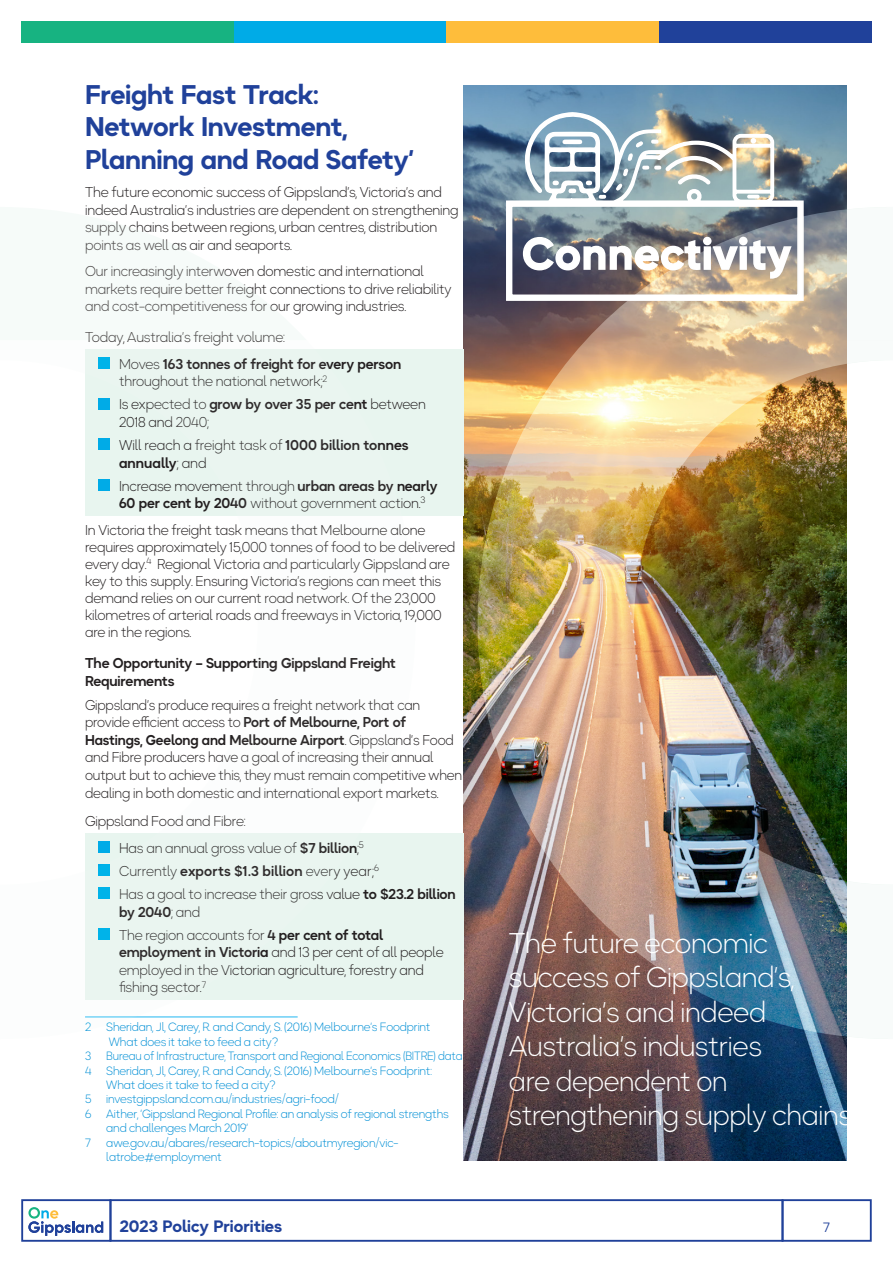
<style>
.page{position:relative;width:893px;height:1263px;background:#fff}
.page>*{position:absolute;margin:0;border:0;box-sizing:border-box;transform-origin:0 0}
.t1{font:300 28.5px/34.5px "Okta Neue";letter-spacing:-.01em;color:#fff}
.t2{font:700 27px/32.4px "Okta Neue";letter-spacing:-.01em;color:#20419a}
.t3{font:700 16.5px "Okta Neue";color:#20419a}
.t4{font:300 14.25px/17.7px "Okta Neue";letter-spacing:-.01em;color:#231f20}
.t5{font:300 14.25px/17.7px "Okta Neue";letter-spacing:-.01em;color:#231f20;scale:.95 1}
.t6{font:600 14.25px/17.7px "Okta Neue";letter-spacing:-.01em;color:#231f20}
.t7{font:13.5px "Okta Neue";color:#20419a}
.t8{font:300 12px/14.4px "Okta Neue";letter-spacing:-.01em;color:#008fd5}
.t9{font:300 12px "Okta Neue";letter-spacing:-.01em;color:#008fd5;scale:.93 1}
.s1{font-weight:600}
</style>
<div class="page">
<svg style="left:28px;top:1207px;width:75px;height:29px"></svg>
<div style="left:21px;top:1199px;width:90px;height:43px;border:2px solid #20419a"></div>
<div style="left:110px;top:1199px;width:673px;height:43px;border:2px solid #20419a"></div>
<div style="left:782px;top:1199px;width:90px;height:43px;border:2px solid #20419a"></div>
<div style="left:21px;top:21px;width:213px;height:22px;background:#17b381"></div>
<div style="left:234px;top:21px;width:212px;height:22px;background:#00abe7"></div>
<div style="left:446px;top:21px;width:213px;height:22px;background:#febd3b"></div>
<div style="left:659px;top:21px;width:213px;height:22px;background:#20419a"></div>
<img style="left:463px;top:85px;width:383px;height:1076px">
<div style="left:85px;top:350px;width:378px;height:44px;background:#e8f5ef"></div>
<div style="left:85px;top:390px;width:378px;height:45px;background:#e8f5ef"></div>
<div style="left:85px;top:431px;width:378px;height:44px;background:#e8f5ef"></div>
<div style="left:85px;top:471px;width:378px;height:45px;background:#e8f5ef"></div>
<div style="left:85px;top:834px;width:378px;height:27px;background:#e8f5ef"></div>
<div style="left:85px;top:857px;width:378px;height:27px;background:#e8f5ef"></div>
<div style="left:85px;top:880px;width:378px;height:44px;background:#e8f5ef"></div>
<div style="left:85px;top:920px;width:378px;height:80px;background:#e8f5ef"></div>
<img style="left:505px;top:85px;width:299px;height:122px">
<img style="left:478px;top:207px;width:369px;height:832px">
<svg style="left:85px;top:349px;width:330px;height:669px;fill:#eaf5f7"></svg>
<h2 class="t2" style="left:85px;top:78px;width:331px">Freight Fast Track:<br>Network Investment,<br>Planning and Road Safety’</h2>
<p class="t4" style="left:85px;top:183px;width:375px">The future economic success of Gippsland’s, Victoria’s and indeed Australia’s industries are dependent on strengthening supply chains between regions, urban centres, distribution points as well as air and seaports.</p>
<p class="t4" style="left:85px;top:262px;width:368px">Our increasingly interwoven domestic and international markets require better freight connections to drive reliability and cost-competitiveness for our growing industries.</p>
<p class="t4" style="left:119px;top:323px;width:284px;line-height:27.2px;text-indent:-34px">Today, Australia’s freight volume:<br>Moves <span class="s1">163 tonnes of freight for every person</span></p>
<p class="t4" style="left:119px;top:370px;width:308px;line-height:23px">throughout the national network;<sup>2<br></sup>Is expected to <span class="s1">grow by over 35 per cent</span> between</p>
<p class="t4" style="left:119px;top:410px;width:291px;line-height:23px">2018 and 2040;<br>Will reach a freight task of <span class="s1">1000 billion tonnes</span></p>
<p class="t4" style="left:119px;top:451px;width:320px;line-height:23px"><span class="s1">annually</span>; and<br>Increase movement through <span class="s1">urban areas by nearly</span></p>
<p class="t4" style="left:85px;top:490px;width:342px;line-height:26.7px;text-align:right"><span class="s1">60 per cent by 2040</span> without government action.<sup>3<br></sup>In Victoria the freight task means that Melbourne alone</p>
<p class="t4" style="left:85px;top:538px;width:372px;line-height:17.1px">requires approximately 15,000 tonnes of food to be delivered every day.<sup>4</sup> Regional Victoria and particularly Gippsland are key to this supply. Ensuring Victoria’s regions can meet this demand relies on our current road network. Of the 23,000 kilometres of arterial roads and freeways in Victoria, 19,000 are in the regions.</p>
<p class="t6" style="left:85px;top:654px;width:313px">The Opportunity – Supporting Gippsland Freight<br>Requirements</p>
<p class="t5" style="left:85px;top:696px;width:398px">Gippsland’s produce requires a freight network that can provide efficient access to <span class="s1">Port of Melbourne, Port of Hastings, Geelong and Melbourne Airport</span>. Gippsland’s Food and Fibre producers have a goal of increasing their annual output but to achieve this, they must remain competitive when dealing in both domestic and international export markets.</p>
<p class="t4" style="left:119px;top:807px;width:246px;line-height:27.2px;text-indent:-34px">Gippsland Food and Fibre:<br>Has an annual gross value of <span class="s1">$7 billion</span>;<sup>5</sup></p>
<p class="t4" style="left:119px;top:859px;width:338px;line-height:23px">Currently <span class="s1">exports $1.3 billion</span> every year;<sup>6<br></sup>Has a goal to increase their gross value <span class="s1">to $23.2 billion</span></p>
<p class="t4" style="left:119px;top:900px;width:266px;line-height:23px"><span class="s1">by 2040</span>; and<br>The region accounts for <span class="s1">4 per cent of total</span></p>
<p class="t4" style="left:119px;top:943px;width:326px"><span class="s1">employment in Victoria</span> and 13 per cent of all people employed in the Victorian agriculture, forestry and fishing sector.<sup>7</sup></p>
<p class="t8" style="left:85px;top:1020px;width:8px">2</p>
<p class="t8" style="left:106px;top:1020px;width:326px">Sheridan, Jl, Carey, R. and Candy, S. (2016) Melbourne’s Foodprint<br>What does it take to feed a city?</p>
<p class="t9" style="left:85px;top:1047px;width:8px">3</p>
<p class="t9" style="left:106px;top:1047px;width:385px">Bureau of Infrastructure, Transport and Regional Economics (BITRE) data</p>
<p class="t8" style="left:85px;top:1063px;width:348px">4 Sheridan, Jl, Carey, R. and Candy, S. (2016) Melbourne’s Foodprint:</p>
<p class="t8" style="left:106px;top:1077px;width:171px">What does it take to feed a city?</p>
<p class="t8" style="left:85px;top:1092px;width:256px">5 investgippsland.com.au/industries/agri-food/</p>
<p class="t8" style="left:85px;top:1106px;width:365px">6 Aither, ‘Gippsland Regional Profile: an analysis of regional strengths</p>
<p class="t8" style="left:106px;top:1121px;width:143px">and challenges March 2019’</p>
<p class="t8" style="left:85px;top:1135px;width:7px">7</p>
<p class="t8" style="left:106px;top:1135px;width:294px">awe.gov.au/abares/research-topics/aboutmyregion/vic&shy;latrobe#employment</p>
<h1 class="t1" style="left:509px;top:925px;width:344px">The future economic success of Gippsland’s,<br>Victoria’s and indeed<br>Australia’s industries<br>are dependent on strengthening supply chains</h1>
<p class="t3" style="left:120px;top:1213px;width:164px">2023 Policy Priorities</p>
<p class="t7" style="left:823px;top:1217px;width:8px">7</p>
</div>
